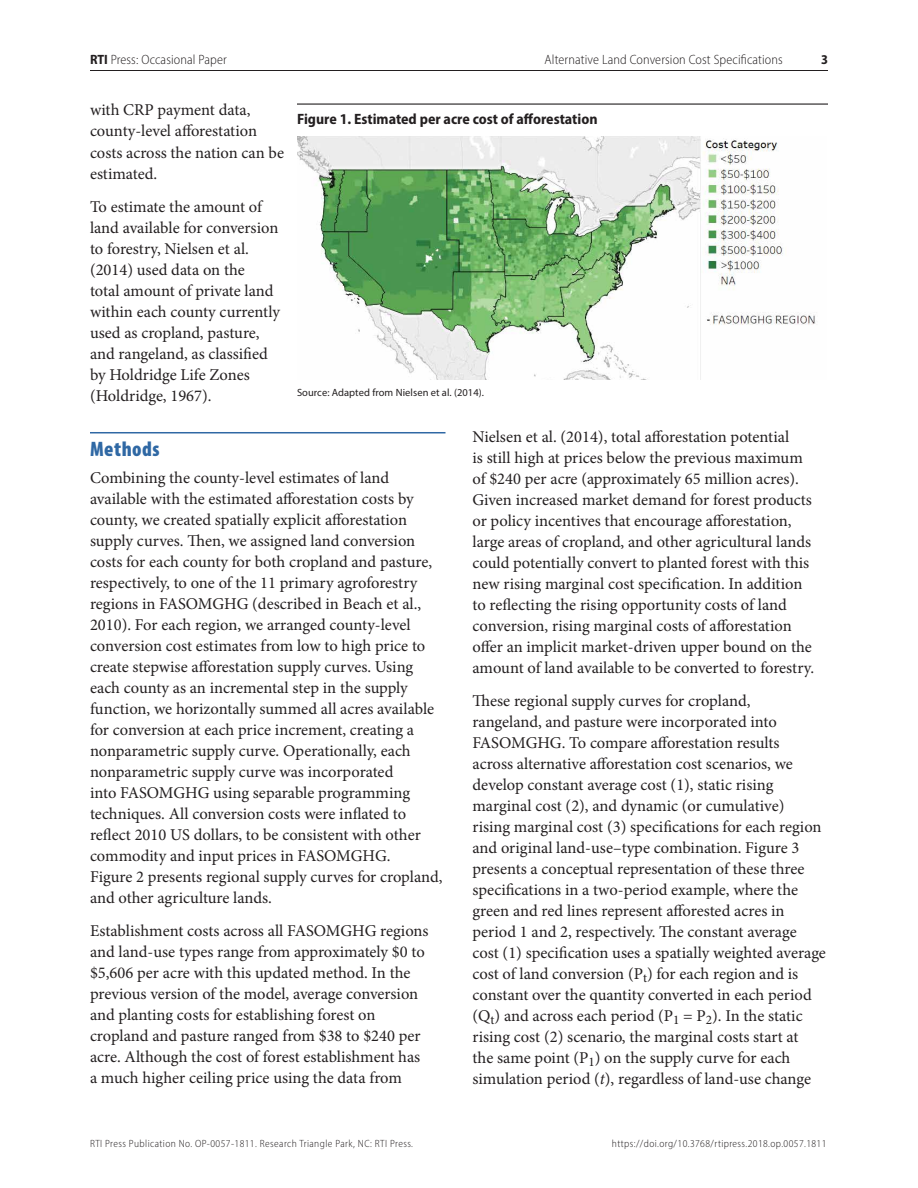
<style>
.page{position:relative;width:918px;height:1188px;background:#fff}
.page>*{position:absolute;margin:0;border:0;box-sizing:border-box;transform-origin:0 0}
.head1{font:900 condensed 21px "Myriad Pro";letter-spacing:.025em;color:#2f68a4}
.body-text{font:16.5px/21px "Minion Pro";letter-spacing:-.005em;color:#231f20}
.figure-title{font:700 semi-condensed 15px "Myriad Pro";color:#231f20}
.t1{font:300 semi-condensed 13.5px "Myriad Pro";letter-spacing:.01em;color:#231f20}
.t2{font:700 semi-condensed 13.5px "Myriad Pro";color:#231f20}
.t3{font:300 semi-condensed 10.5px "Myriad Pro";letter-spacing:.04em;color:#231f20}
.fig-table-note-flush{font:10.5px "Myriad Pro";letter-spacing:.005em;color:#231f20}
.s1{font-weight:700}
.s2{font-style:italic}
</style>
<div class="page">
<hr style="left:297px;top:104px;width:531px;height:1px;background:#231f20">
<img style="left:297px;top:136px;width:519px;height:243px">
<hr style="left:90px;top:70px;width:738px;height:1px;background:#231f20">
<hr style="left:90px;top:432px;width:356px;height:1px;background:#2f68a4">
<p class="t1" style="left:90px;top:52px;width:138px"><span class="s1">RTI</span> Press: Occasional Paper</p>
<p class="t1" style="left:545px;top:52px;width:240px">Alternative Land Conversion Cost Specifications</p>
<p class="t2" style="left:821px;top:51px;width:8px">3</p>
<p class="body-text" style="left:90px;top:100px;width:196px">with CRP payment data, county-level afforestation costs across the nation can be estimated.</p>
<p class="body-text" style="left:90px;top:196px;width:192px">To estimate the amount of land available for conversion to forestry, Nielsen et al. (2014) used data on the<br>total amount of private land within each county currently used as cropland, pasture, and rangeland, as classified by Holdridge Life Zones (Holdridge, 1967).</p>
<p class="head1" style="left:90px;top:436px;width:71px">Methods</p>
<p class="body-text" style="left:90px;top:467px;width:354px">Combining the county-level estimates of land available with the estimated afforestation costs by county, we created spatially explicit afforestation supply curves. Then, we assigned land conversion costs for each county for both cropland and pasture, respectively, to one of the 11 primary agroforestry regions in FASOMGHG (described in Beach et al., 2010). For each region, we arranged county-level conversion cost estimates from low to high price to create stepwise afforestation supply curves. Using each county as an incremental step in the supply function, we horizontally summed all acres available for conversion at each price increment, creating a nonparametric supply curve. Operationally, each nonparametric supply curve was incorporated<br>into FASOMGHG using separable programming techniques. All conversion costs were inflated to reflect 2010 US dollars, to be consistent with other commodity and input prices in FASOMGHG.<br>Figure 2 presents regional supply curves for cropland, and other agriculture lands.</p>
<p class="body-text" style="left:90px;top:920px;width:340px">Establishment costs across all FASOMGHG regions and land-use types range from approximately $0 to $5,606 per acre with this updated method. In the previous version of the model, average conversion and planting costs for establishing forest on cropland and pasture ranged from $38 to $240 per acre. Although the cost of forest establishment has a much higher ceiling price using the data from</p>
<p class="figure-title" style="left:297px;top:109px;width:302px">Figure 1. Estimated per acre cost of afforestation</p>
<p class="fig-table-note-flush" style="left:297px;top:386px;width:189px">Source: Adapted from Nielsen et al. (2014).</p>
<p class="body-text" style="left:473px;top:427px;width:343px">Nielsen et al. (2014), total afforestation potential<br>is still high at prices below the previous maximum of $240 per acre (approximately 65 million acres).<br>Given increased market demand for forest products or policy incentives that encourage afforestation, large areas of cropland, and other agricultural lands could potentially convert to planted forest with this new rising marginal cost specification. In addition to reflecting the rising opportunity costs of land conversion, rising marginal costs of afforestation offer an implicit market-driven upper bound on the amount of land available to be converted to forestry.</p>
<p class="body-text" style="left:472px;top:691px;width:355px">These regional supply curves for cropland,<br>rangeland, and pasture were incorporated into FASOMGHG. To compare afforestation results<br>across alternative afforestation cost scenarios, we develop constant average cost (1), static rising marginal cost (2), and dynamic (or cumulative) rising marginal cost (3) specifications for each region and original land-use–type combination. Figure 3 presents a conceptual representation of these three specifications in a two-period example, where the green and red lines represent afforested acres in period 1 and 2, respectively. The constant average cost (1) specification uses a spatially weighted average cost of land conversion (P<sub>t</sub>) for each region and is constant over the quantity converted in each period (Q<sub>t</sub>) and across each period (P<sub>1</sub> = P<sub>2</sub>). In the static rising cost (2) scenario, the marginal costs start at<br>the same point (P<sub>1</sub>) on the supply curve for each simulation period (<span class="s2">t</span>), regardless of land-use change</p>
<p class="t3" style="left:90px;top:1137px;width:325px">RTI Press Publication No. OP-0057-1811. Research Triangle Park, NC: RTI Press.</p>
<p class="t3" style="left:612px;top:1137px;width:216px">https://doi.org/10.3768/rtipress.2018.op.0057.1811</p>
</div>
